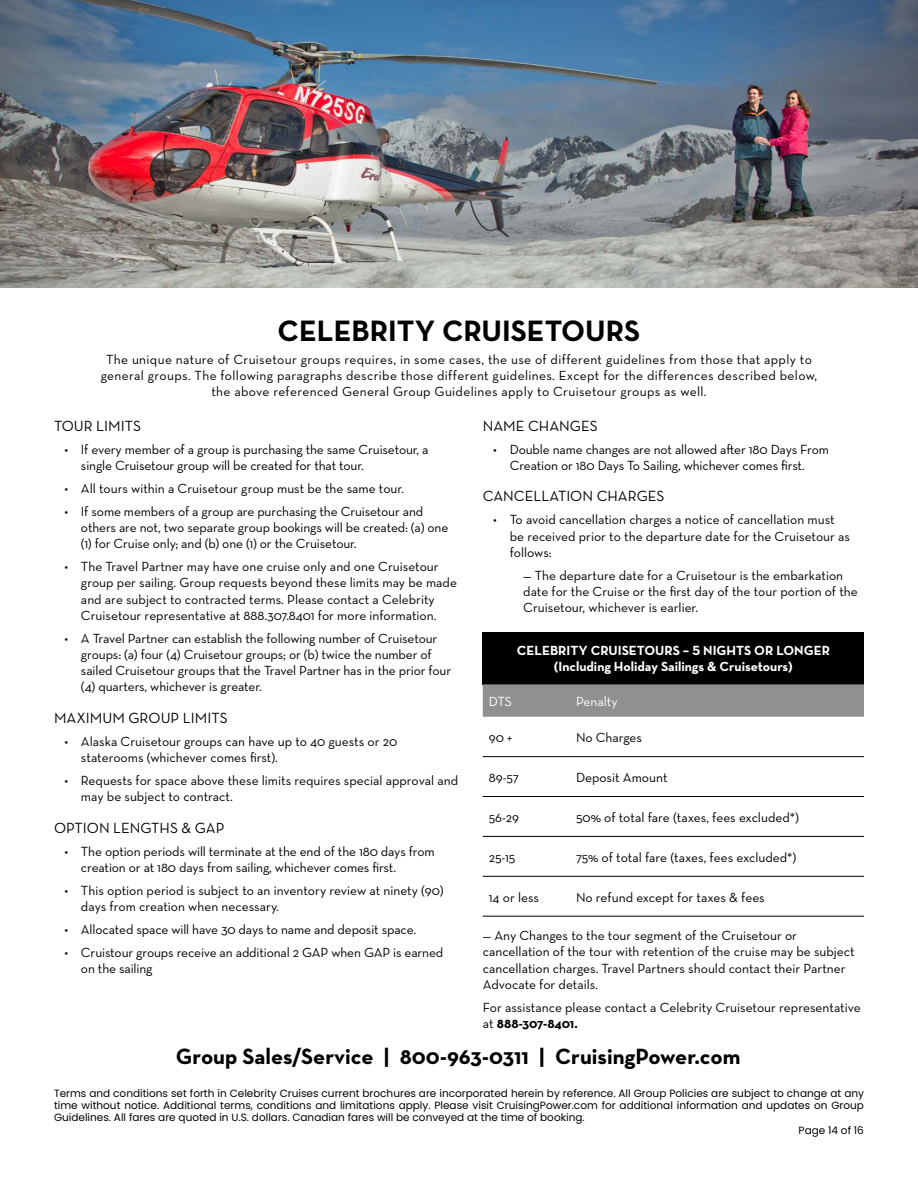
<style>
.page{position:relative;width:918px;height:1188px;background:#fff}
.page>*{position:absolute;margin:0;border:0;box-sizing:border-box;transform-origin:0 0}
.t1{font:700 30px "Neutraface Text";color:#000}
.t2{font:700 22.5px "Neutraface Text";color:#000}
.t3{font:15px "Neutraface Text";color:#000}
.t4{font:13.5px/16.2px "Neutraface Text";color:#000}
.t5{font:13.5px/16.2px "Neutraface Text";letter-spacing:.025em;color:#000;text-align:center}
.t6{font:700 13.5px/16.2px "Neutraface Text";color:#fff;text-align:center}
.t7{font:13.5px "Neutraface Text";color:#fff}
.t8{font:10.5px/12px "Poppins";color:#000;text-align:justify}
.s1{font-weight:700}
</style>
<div class="page">
<img style="left:0;top:0;width:918px;height:287px">
<div style="left:483px;top:632px;width:381px;height:52px;background:#000"></div>
<div style="left:483px;top:684px;width:381px;height:33px;background:#8e9092"></div>
<hr style="left:483px;top:756px;width:87px;height:1px;background:#000">
<hr style="left:570px;top:756px;width:294px;height:1px;background:#000">
<hr style="left:483px;top:796px;width:87px;height:1px;background:#000">
<hr style="left:570px;top:796px;width:294px;height:1px;background:#000">
<hr style="left:483px;top:836px;width:87px;height:1px;background:#000">
<hr style="left:570px;top:836px;width:294px;height:1px;background:#000">
<hr style="left:483px;top:876px;width:87px;height:1px;background:#000">
<hr style="left:570px;top:876px;width:294px;height:1px;background:#000">
<hr style="left:483px;top:916px;width:87px;height:1px;background:#000">
<hr style="left:570px;top:916px;width:294px;height:1px;background:#000">
<h1 class="t1" style="left:278px;top:311px;width:364px">CELEBRITY CRUISETOURS</h1>
<p class="t5" style="left:101px;top:351px;width:718px">The unique nature of Cruisetour groups requires, in some cases, the use of different guidelines from those that apply to general groups. The following paragraphs describe those different guidelines. Except for the differences described below, the above referenced General Group Guidelines apply to Cruisetour groups as well.</p>
<p class="t3" style="left:54px;top:416px;width:88px">TOUR LIMITS</p>
<p class="t4" style="left:81px;top:441px;width:349px;text-indent:-16px">• If every member of a group is purchasing the same Cruisetour, a single Cruisetour group will be created for that tour.</p>
<p class="t4" style="left:64px;top:480px;width:341px">• All tours within a Cruisetour group must be the same tour.</p>
<p class="t4" style="left:81px;top:503px;width:369px;text-indent:-16px">• If some members of a group are purchasing the Cruisetour and others are not, two separate group bookings will be created: (a) one (1) for Cruise only; and (b) one (1) or the Cruisetour.</p>
<p class="t4" style="left:81px;top:558px;width:377px;text-indent:-16px">• The Travel Partner may have one cruise only and one Cruisetour group per sailing. Group requests beyond these limits may be made and are subject to contracted terms. Please contact a Celebrity Cruisetour representative at 888.307.8401 for more information.</p>
<p class="t4" style="left:81px;top:630px;width:372px;text-indent:-16px">• A Travel Partner can establish the following number of Cruisetour groups: (a) four (4) Cruisetour groups; or (b) twice the number of sailed Cruisetour groups that the Travel Partner has in the prior four (4) quarters, whichever is greater.</p>
<p class="t3" style="left:54px;top:708px;width:175px">MAXIMUM GROUP LIMITS</p>
<p class="t4" style="left:81px;top:733px;width:318px;text-indent:-16px">• Alaska Cruisetour groups can have up to 40 guests or 20 staterooms (whichever comes first).</p>
<p class="t4" style="left:81px;top:772px;width:379px;text-indent:-16px">• Requests for space above these limits requires special approval and may be subject to contract.</p>
<p class="t3" style="left:54px;top:818px;width:172px">OPTION LENGTHS &amp; GAP</p>
<p class="t4" style="left:81px;top:843px;width:355px;text-indent:-16px">• The option periods will terminate at the end of the 180 days from creation or at 180 days from sailing, whichever comes first.</p>
<p class="t4" style="left:81px;top:882px;width:364px;text-indent:-16px">• This option period is subject to an inventory review at ninety (90) days from creation when necessary.</p>
<p class="t4" style="left:64px;top:921px;width:353px">• Allocated space will have 30 days to name and deposit space.</p>
<p class="t4" style="left:81px;top:944px;width:364px;text-indent:-16px">• Cruistour groups receive an additional 2 GAP when GAP is earned on the sailing</p>
<p class="t3" style="left:483px;top:416px;width:116px">NAME CHANGES</p>
<p class="t4" style="left:493px;top:441px;width:337px;text-align:center">• Double name changes are not allowed after 180 Days From<br>Creation or 180 Days To Sailing, whichever comes first.</p>
<p class="t3" style="left:483px;top:487px;width:183px">CANCELLATION CHARGES</p>
<p class="t4" style="left:510px;top:512px;width:342px;text-indent:-16px">• To avoid cancellation charges a notice of cancellation must be received prior to the departure date for the Cruisetour as follows:</p>
<p class="t4" style="left:523px;top:567px;width:336px">— The departure date for a Cruisetour is the embarkation date for the Cruise or the first day of the tour portion of the<br>Cruisetour, whichever is earlier.</p>
<p class="t6" style="left:517px;top:642px;width:315px">CELEBRITY CRUISETOURS – 5 NIGHTS OR LONGER (Including Holiday Sailings &amp; Cruisetours)</p>
<p class="t7" style="left:489px;top:693px;width:25px">DTS</p>
<p class="t7" style="left:576px;top:693px;width:43px">Penalty</p>
<p class="t4" style="left:489px;top:729px;width:25px">90 +</p>
<p class="t4" style="left:576px;top:729px;width:68px">No Charges</p>
<p class="t4" style="left:489px;top:769px;width:32px">89-57</p>
<p class="t4" style="left:576px;top:769px;width:93px">Deposit Amount</p>
<p class="t4" style="left:489px;top:809px;width:32px">56-29</p>
<p class="t4" style="left:576px;top:809px;width:225px">50% of total fare (taxes, fees excluded*)</p>
<p class="t4" style="left:489px;top:849px;width:28px">25-15</p>
<p class="t4" style="left:576px;top:849px;width:222px">75% of total fare (taxes, fees excluded*)</p>
<p class="t4" style="left:489px;top:889px;width:52px">14 or less</p>
<p class="t4" style="left:576px;top:889px;width:190px">No refund except for taxes &amp; fees</p>
<p class="t4" style="left:483px;top:927px;width:374px">— Any Changes to the tour segment of the Cruisetour or cancellation of the tour with retention of the cruise may be subject cancellation charges. Travel Partners should contact their Partner Advocate for details.</p>
<p class="t4" style="left:483px;top:999px;width:380px">For assistance please contact a Celebrity Cruisetour representative at <span class="s1">888-307-8401.</span></p>
<h2 class="t2" style="left:176px;top:1042px;width:566px">Group Sales/Service | 800-963-0311 | CruisingPower.com</h2>
<p class="t8" style="left:54px;top:1087px;width:812px">Terms and conditions set forth in Celebrity Cruises current brochures are incorporated herein by reference. All Group Policies are subject to change at any time without notice. Additional terms, conditions and limitations apply. Please visit CruisingPower.com for additional information and updates on Group Guidelines. All fares are quoted in U.S. dollars. Canadian fares will be conveyed at the time of booking.</p>
<p class="t8" style="left:799px;top:1124px;width:67px">Page 14 of 16</p>
</div>
